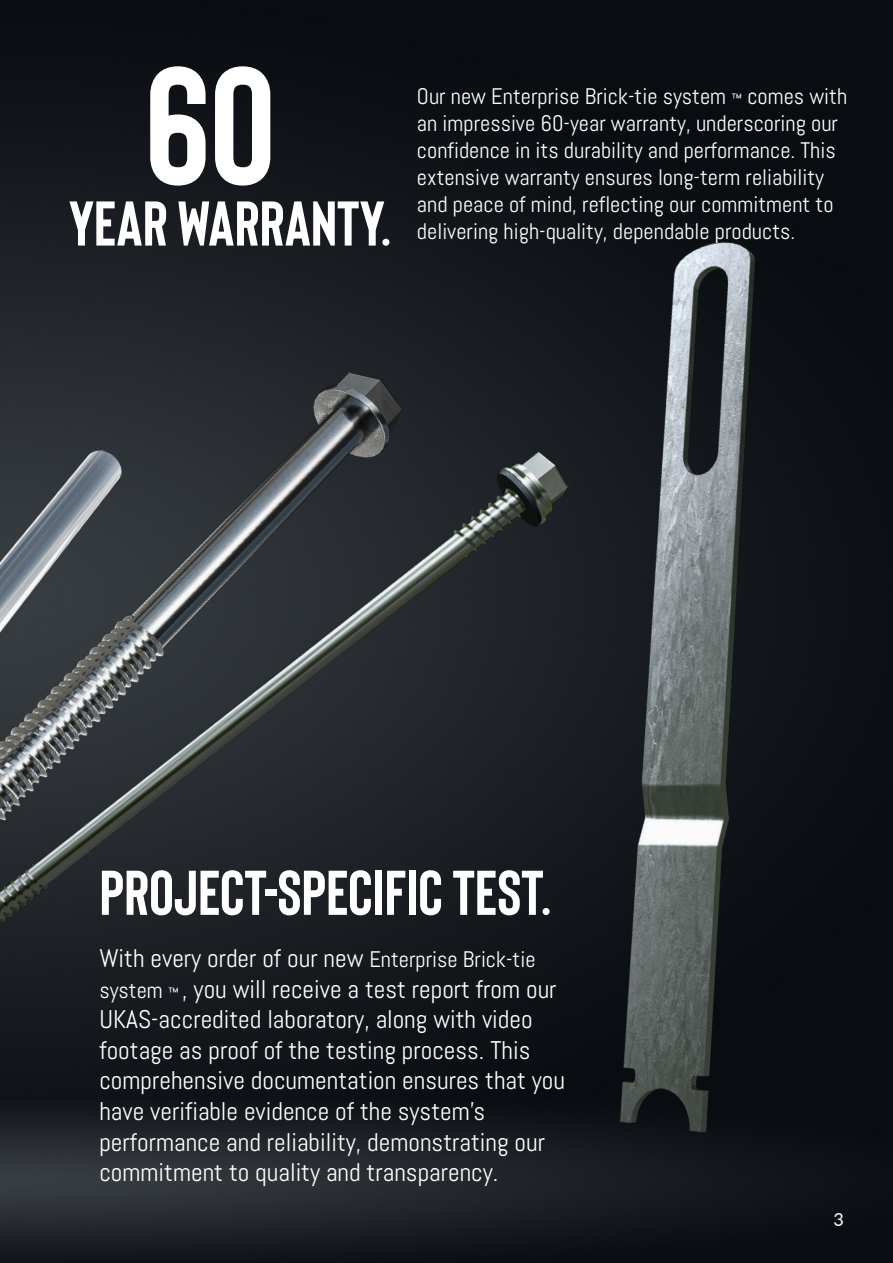
<style>
.page{position:relative;width:893px;height:1263px;background:#fff}
.page>*{position:absolute;margin:0;border:0;box-sizing:border-box;transform-origin:0 0}
.t1{font:700 166.5px "Bison";color:#fff}
.t2{font:700 63px "Bison";color:#fff}
.t3{font:25.5px/30.6px "Abel";color:#fff}
.t4{font:22.5px/27px "Abel";color:#fff}
.t5{font:18px "Lato";color:#fff}
.s1{font-size:15px}
.s2{font-size:22.5px}
</style>
<div class="page">
<img style="left:0;top:0;width:893px;height:1263px">
<img style="left:0;top:0;width:3px;height:49px">
<img style="left:0;top:137px;width:830px;height:274px">
<img style="left:0;top:411px;width:326px;height:758px">
<img style="left:326px;top:141px;width:567px;height:1122px">
<img style="left:0;top:224px;width:148px;height:724px">
<h1 class="t1" style="left:145px;top:35px;width:132px">60</h1>
<h2 class="t2" style="left:69px;top:189px;width:324px">YEAR WARRANTY.</h2>
<p class="t4" style="left:417px;top:83px;width:432px">Our new Enterprise Brick-tie system <span class="s1">™</span> comes with an impressive 60-year warranty, underscoring our confidence in its durability and performance. This extensive warranty ensures long-term reliability and peace of mind, reflecting our commitment to</p>
<p class="t4" style="left:417px;top:218px;width:380px">delivering high-quality, dependable products.</p>
<h2 class="t2" style="left:99px;top:858px;width:454px">PROJECT-SPECIFIC TEST.</h2>
<p class="t3" style="left:99px;top:943px;width:467px">With every order of our new <span class="s2">Enterprise Brick-tie system</span> <span class="s1">™</span> , you will receive a test report from our UKAS-accredited laboratory, along with video footage as proof of the testing process. This comprehensive documentation ensures that you have verifiable evidence of the system’s performance and reliability, demonstrating our commitment to quality and transparency.</p>
<p class="t5" style="left:833px;top:1207px;width:12px">3</p>
</div>
